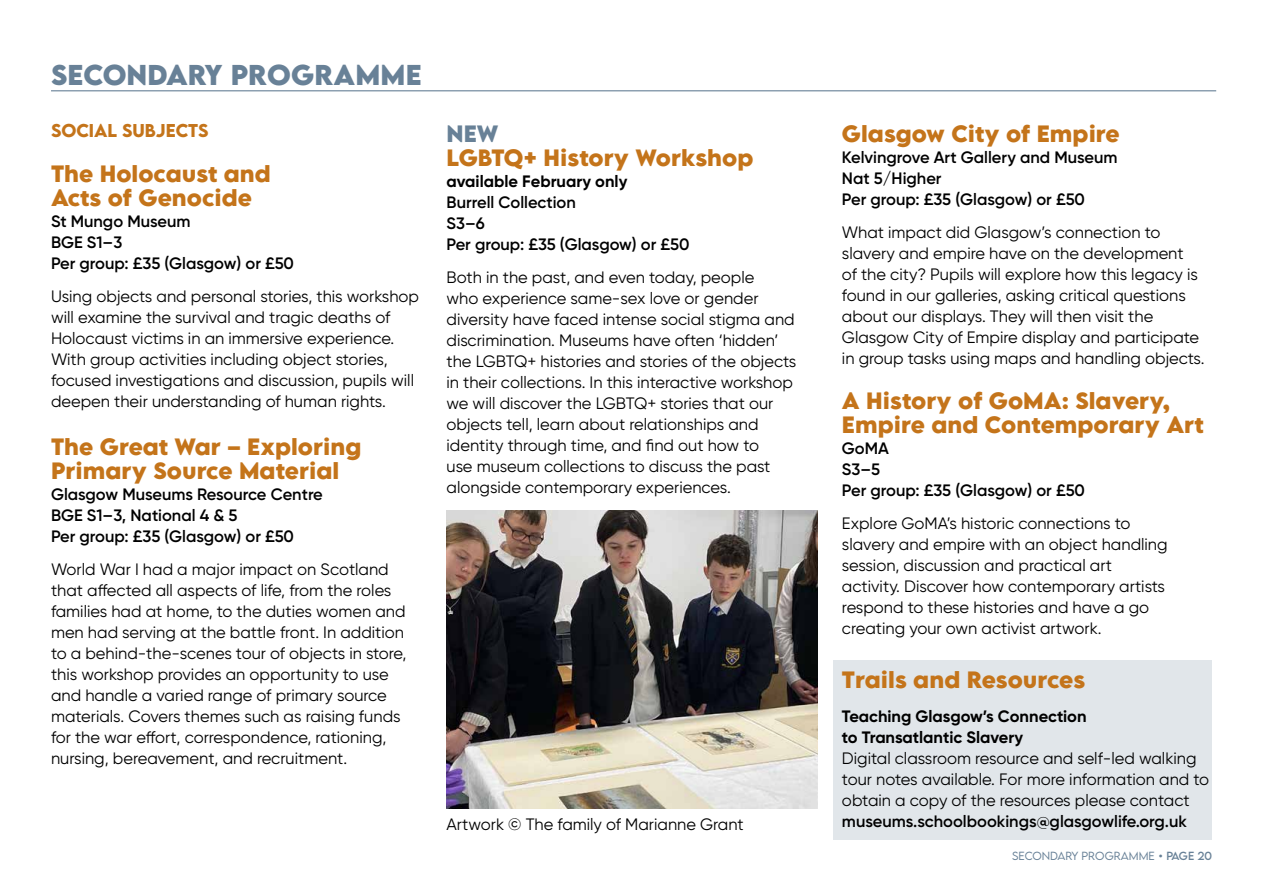
<style>
.page{position:relative;width:1263px;height:893px;background:#fff}
.page>*{position:absolute;margin:0;border:0;box-sizing:border-box;transform-origin:0 0}
.age_group{font:700 25.5px "LEMONMILK Pro";letter-spacing:.005em;color:#688197}
.EVENT_TITLE{font:700 21px/24px "LEMONMILK Pro";color:#c4741a}
.EVENT_TITLE-2{font:700 21px "LEMONMILK Pro";color:#688197}
.BODY_TEXT{font:16.5px/21px "Gilroy";color:#000}
.BODY_TEXT-2{font:600 16.5px "Gilroy";color:#000}
.BODY_TEXT-3{font:700 16.5px/21px "Gilroy";color:#000}
.secondary_subjects{font:600 16.5px "LEMONMILK Pro";color:#c4741a}
.BODY_TEXT-4{font:300 10.5px "LEMONMILK Pro";letter-spacing:.005em;color:#688197}
.s1{font-weight:600}
.s2{font-weight:400}
</style>
<div class="page">
<div style="left:833px;top:660px;width:379px;height:179px;background:#e1e6ea"></div>
<hr style="left:51px;top:90px;width:1165px;height:1px;background:#688197">
<img style="left:446px;top:510px;width:371px;height:299px">
<p class="age_group" style="left:51px;top:58px;width:372px">SECONDARY PROGRAMME</p>
<p class="secondary_subjects" style="left:51px;top:119px;width:159px">SOCIAL SUBJECTS</p>
<p class="EVENT_TITLE" style="left:51px;top:162px;width:221px">The Holocaust and<br>Acts of Genocide</p>
<p class="BODY_TEXT-2" style="left:51px;top:211px;width:141px">St Mungo Museum</p>
<p class="BODY_TEXT-2" style="left:51px;top:232px;width:73px">BGE S1–3</p>
<p class="BODY_TEXT-2" style="left:51px;top:253px;width:244px">Per group: £35 (Glasgow) or £50</p>
<p class="BODY_TEXT" style="left:51px;top:285px;width:370px">Using objects and personal stories, this workshop will examine the survival and tragic deaths of Holocaust victims in an immersive experience.<br>With group activities including object stories, focused investigations and discussion, pupils will deepen their understanding of human rights.</p>
<p class="EVENT_TITLE" style="left:51px;top:435px;width:312px">The Great War – Exploring<br>Primary Source Material</p>
<p class="BODY_TEXT-2" style="left:51px;top:484px;width:273px">Glasgow Museums Resource Centre</p>
<p class="BODY_TEXT-2" style="left:51px;top:505px;width:188px">BGE S1–3, National 4 &amp; 5</p>
<p class="BODY_TEXT-2" style="left:51px;top:526px;width:244px">Per group: £35 (Glasgow) or £50</p>
<p class="BODY_TEXT" style="left:51px;top:558px;width:357px">World War I had a major impact on Scotland that affected all aspects of life, from the roles families had at home, to the duties women and men had serving at the battle front. In addition to a behind-the-scenes tour of objects in store, this workshop provides an opportunity to use and handle a varied range of primary source materials. Covers themes such as raising funds for the war effort, correspondence, rationing, nursing, bereavement, and recruitment.</p>
<p class="EVENT_TITLE-2" style="left:446px;top:119px;width:53px">NEW</p>
<p class="EVENT_TITLE" style="left:446px;top:146px;width:308px">LGBTQ+ History Workshop</p>
<p class="BODY_TEXT-3" style="left:446px;top:170px;width:182px">available February only</p>
<p class="BODY_TEXT-2" style="left:446px;top:192px;width:131px">Burrell Collection</p>
<p class="BODY_TEXT-2" style="left:446px;top:213px;width:40px">S3–6</p>
<p class="BODY_TEXT-2" style="left:446px;top:234px;width:244px">Per group: £35 (Glasgow) or £50</p>
<p class="BODY_TEXT" style="left:446px;top:266px;width:351px">Both in the past, and even today, people<br>who experience same-sex love or gender diversity have faced intense social stigma and discrimination. Museums have often ‘hidden’ the LGBTQ+ histories and stories of the objects in their collections. In this interactive workshop we will discover the LGBTQ+ stories that our objects tell, learn about relationships and identity through time, and find out how to<br>use museum collections to discuss the past alongside contemporary experiences.</p>
<p class="BODY_TEXT" style="left:446px;top:813px;width:299px">Artwork © The family of Marianne Grant</p>
<p class="EVENT_TITLE" style="left:842px;top:122px;width:279px">Glasgow City of Empire</p>
<p class="BODY_TEXT-2" style="left:842px;top:147px;width:277px">Kelvingrove Art Gallery and Museum</p>
<p class="BODY_TEXT-2" style="left:842px;top:168px;width:101px">Nat 5/Higher</p>
<p class="BODY_TEXT-2" style="left:842px;top:189px;width:244px">Per group: £35 (Glasgow) or £50</p>
<p class="BODY_TEXT" style="left:842px;top:221px;width:364px">What impact did Glasgow’s connection to slavery and empire have on the development<br>of the city? Pupils will explore how this legacy is found in our galleries, asking critical questions about our displays. They will then visit the Glasgow City of Empire display and participate in group tasks using maps and handling objects.</p>
<p class="EVENT_TITLE" style="left:842px;top:389px;width:363px">A History of GoMA: Slavery,<br>Empire and Contemporary Art</p>
<p class="BODY_TEXT-2" style="left:842px;top:438px;width:49px">GoMA</p>
<p class="BODY_TEXT-2" style="left:842px;top:459px;width:40px">S3–5</p>
<p class="BODY_TEXT-2" style="left:842px;top:480px;width:244px">Per group: £35 (Glasgow) or £50</p>
<p class="BODY_TEXT" style="left:842px;top:512px;width:327px">Explore GoMA’s historic connections to slavery and empire with an object handling session, discussion and practical art activity. Discover how contemporary artists respond to these histories and have a go creating your own activist artwork.</p>
<p class="EVENT_TITLE" style="left:842px;top:668px;width:245px">Trails and Resources</p>
<p class="BODY_TEXT-3" style="left:842px;top:706px;width:246px">Teaching Glasgow’s Connection to Transatlantic Slavery</p>
<p class="BODY_TEXT" style="left:842px;top:748px;width:369px">Digital classroom resource and self-led walking tour notes available. For more information and to obtain a copy of the resources please contact <span class="s1">museums.schoolbookings@glasgowlife.org.uk</span></p>
<p class="BODY_TEXT-4" style="left:1012px;top:849px;width:201px">SECONDARY PROGRAMME <span class="s2">• PAGE 20</span></p>
</div>
